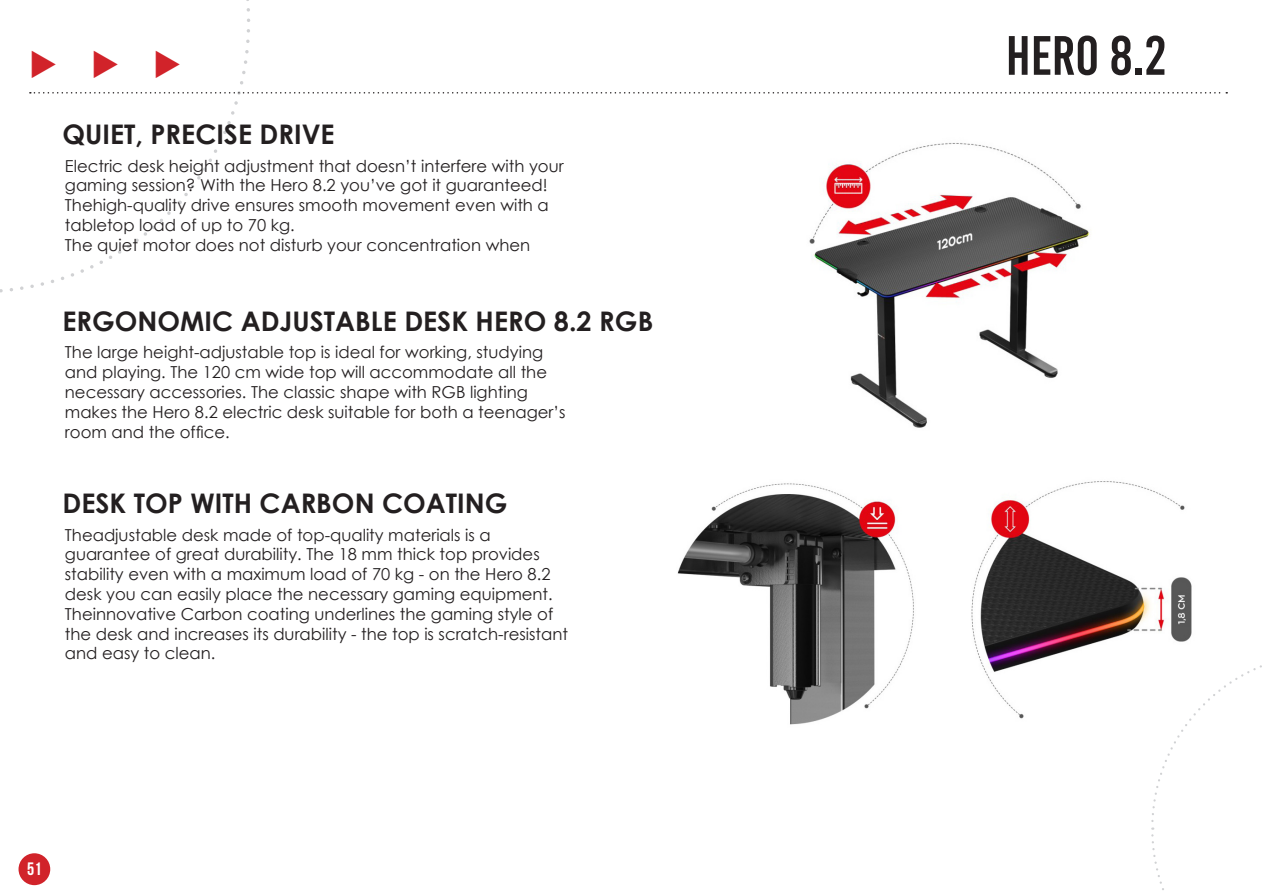
<style>
.page{position:relative;width:1263px;height:893px;background:#fff}
.page>*{position:absolute;margin:0;border:0;box-sizing:border-box;transform-origin:0 0}
.t1{font:55.35px "Bebas Kai";color:#231f20}
.t2{font:33px "Wingdings 3";color:#d1232a}
.red{font:700 27px "Century Gothic";color:#231f20}
.t3{font:700 18px "Bebas Neue";color:#fff}
.red-2{font:16.5px/19.8px "Century Gothic";color:#231f20}
</style>
<div class="page">
<img style="left:971px;top:481px;width:221px;height:238px">
<img style="left:677px;top:483px;width:237px;height:242px">
<img style="left:850px;top:321px;width:208px;height:107px">
<svg style="left:0;top:0;width:1227px;height:321px"></svg>
<div style="left:19px;top:853px;width:31px;height:32px;background:#d1232a;border-radius:50%"></div>
<svg style="left:1150px;top:651px;width:112px;height:239px"></svg>
<p class="t2" style="left:29px;top:45px;width:155px">◆ ◆ ◆</p>
<p class="red" style="left:62px;top:113px;width:274px">QUIET, PRECISE DRIVE</p>
<p class="red-2" style="left:65px;top:155px;width:500px">Electric desk height adjustment that doesn’t interfere with your gaming session? With the Hero 8.2 you’ve got it guaranteed!</p>
<p class="red-2" style="left:65px;top:195px;width:485px">Thehigh-quality drive ensures smooth movement even with a tabletop load of up to 70 kg.</p>
<p class="red-2" style="left:65px;top:235px;width:467px">The quiet motor does not disturb your concentration when</p>
<p class="red" style="left:62px;top:300px;width:592px">ERGONOMIC ADJUSTABLE DESK HERO 8.2 RGB</p>
<p class="red-2" style="left:65px;top:342px;width:502px">The large height-adjustable top is ideal for working, studying and playing. The 120 cm wide top will accommodate all the necessary accessories. The classic shape with RGB lighting makes the Hero 8.2 electric desk suitable for both a teenager’s room and the office.</p>
<p class="red" style="left:62px;top:482px;width:446px">DESK TOP WITH CARBON COATING</p>
<p class="red-2" style="left:65px;top:524px;width:489px">Theadjustable desk made of top-quality materials is a guarantee of great durability. The 18 mm thick top provides stability even with a maximum load of 70 kg - on the Hero 8.2 desk you can easily place the necessary gaming equipment.</p>
<p class="red-2" style="left:65px;top:604px;width:505px">Theinnovative Carbon coating underlines the gaming style of the desk and increases its durability - the top is scratch-resistant and easy to clean.</p>
<p class="t3" style="left:27px;top:859px;width:16px">51</p>
<p class="t1" style="left:1006px;top:26px;width:162px">HERO 8.2</p>
</div>
